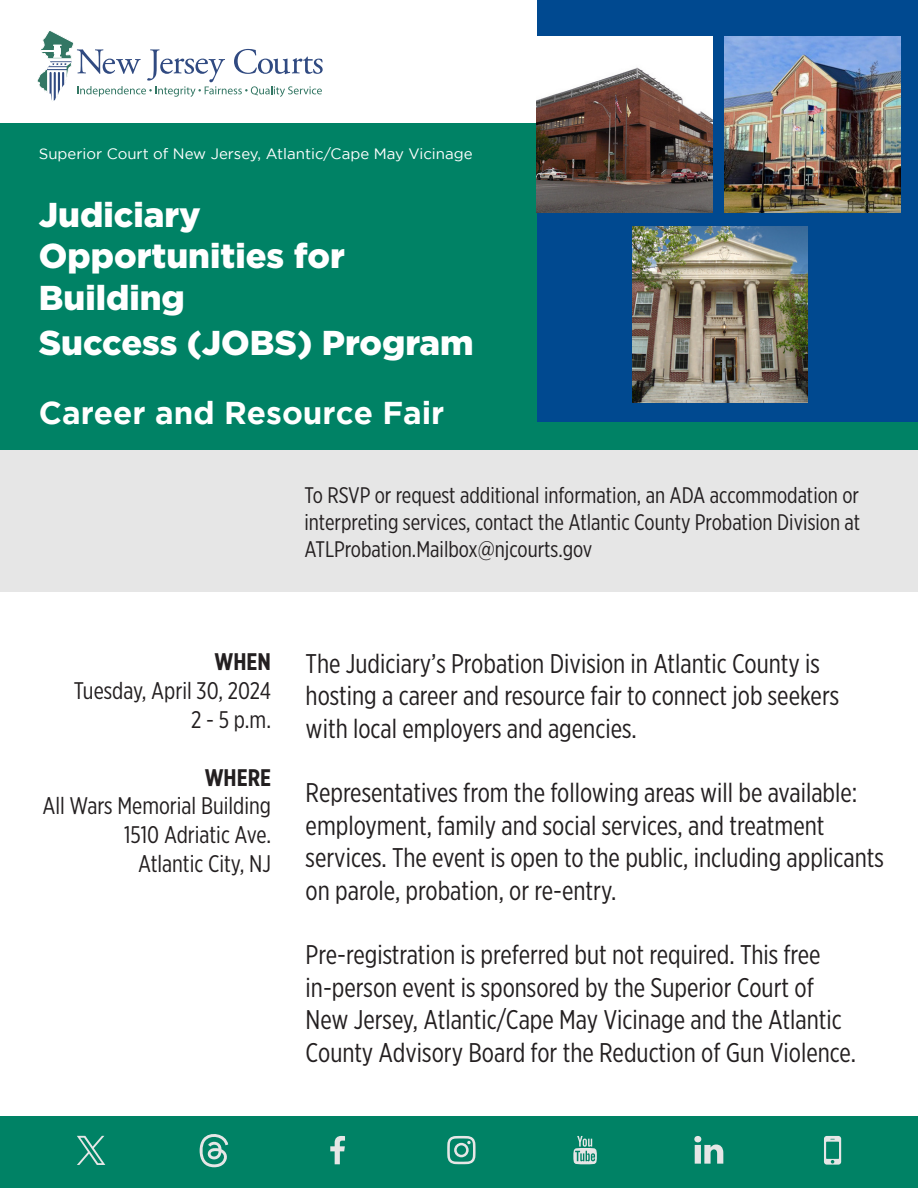
<style>
.page{position:relative;width:918px;height:1188px;background:#fff}
.page>*{position:absolute;margin:0;border:0;box-sizing:border-box;transform-origin:0 0}
.t1{font:900 34.5px/41.4px "Gotham";color:#fff}
.t2{font:700 31.5px "Gotham";color:#fff}
.t3{font:27px/32.4px "Gotham X Narrow";color:#231f20}
.t4{font:24px "Gotham X Narrow";color:#231f20}
.t5{font:700 24px "Gotham X Narrow";color:#231f20}
.t6{font:22.5px/27px "Gotham X Narrow";color:#231f20;text-align:justify}
.t7{font:15px "Gotham";color:#fff}
</style>
<div class="page">
<div style="left:0;top:1116px;width:918px;height:72px;background:#008265"></div>
<div style="left:0;top:124px;width:918px;height:330px;background:#008265"></div>
<svg style="left:37px;top:31px;width:286px;height:70px"></svg>
<div style="left:537px;top:0;width:381px;height:421px;background:#004990"></div>
<svg style="left:330px;top:1136px;width:15px;height:28px"></svg>
<svg style="left:447px;top:1136px;width:29px;height:28px"></svg>
<svg style="left:694px;top:1136px;width:29px;height:28px"></svg>
<svg style="left:824px;top:1136px;width:17px;height:29px"></svg>
<svg style="left:573px;top:1136px;width:24px;height:28px"></svg>
<svg style="left:200px;top:1134px;width:29px;height:33px"></svg>
<svg style="left:77px;top:1136px;width:28px;height:29px"></svg>
<img style="left:537px;top:36px;width:176px;height:176px">
<img style="left:725px;top:36px;width:176px;height:176px">
<img style="left:633px;top:227px;width:175px;height:176px">
<div style="left:0;top:450px;width:918px;height:142px;background:#e6e6e6"></div>
<p class="t7" style="left:39px;top:146px;width:435px">Superior Court of New Jersey, Atlantic/Cape May Vicinage</p>
<p class="t1" style="left:39px;top:193px;width:308px">Judiciary<br>Opportunities for<br>Building</p>
<p class="t1" style="left:39px;top:321px;width:436px">Success (JOBS) Program</p>
<p class="t2" style="left:39px;top:394px;width:407px">Career and Resource Fair</p>
<p class="t6" style="left:305px;top:481px;width:557px">To RSVP or request additional information, an ADA accommodation or interpreting services, contact the Atlantic County Probation Division at ATLProbation.Mailbox@njcourts.gov</p>
<p class="t5" style="left:215px;top:647px;width:58px">WHEN</p>
<p class="t4" style="left:74px;top:677px;width:199px">Tuesday, April 30, 2024</p>
<p class="t4" style="left:191px;top:705px;width:81px">2 - 5 p.m.</p>
<p class="t5" style="left:205px;top:762px;width:68px">WHERE</p>
<p class="t4" style="left:42px;top:792px;width:230px">All Wars Memorial Building</p>
<p class="t4" style="left:124px;top:821px;width:148px">1510 Adriatic Ave.</p>
<p class="t4" style="left:138px;top:849px;width:134px">Atlantic City, NJ</p>
<p class="t3" style="left:306px;top:647px;width:535px">The Judiciary’s Probation Division in Atlantic County is hosting a career and resource fair to connect job seekers with local employers and agencies.</p>
<p class="t3" style="left:306px;top:776px;width:553px">Representatives from the following areas will be available:</p>
<p class="t3" style="left:306px;top:809px;width:520px">employment, family and social services, and treatment</p>
<p class="t3" style="left:306px;top:841px;width:580px">services. The event is open to the public, including applicants on parole, probation, or re-entry.</p>
<p class="t3" style="left:306px;top:938px;width:552px">Pre-registration is preferred but not required. This free in-person event is sponsored by the Superior Court of New Jersey, Atlantic/Cape May Vicinage and the Atlantic County Advisory Board for the Reduction of Gun Violence.</p>
</div>
